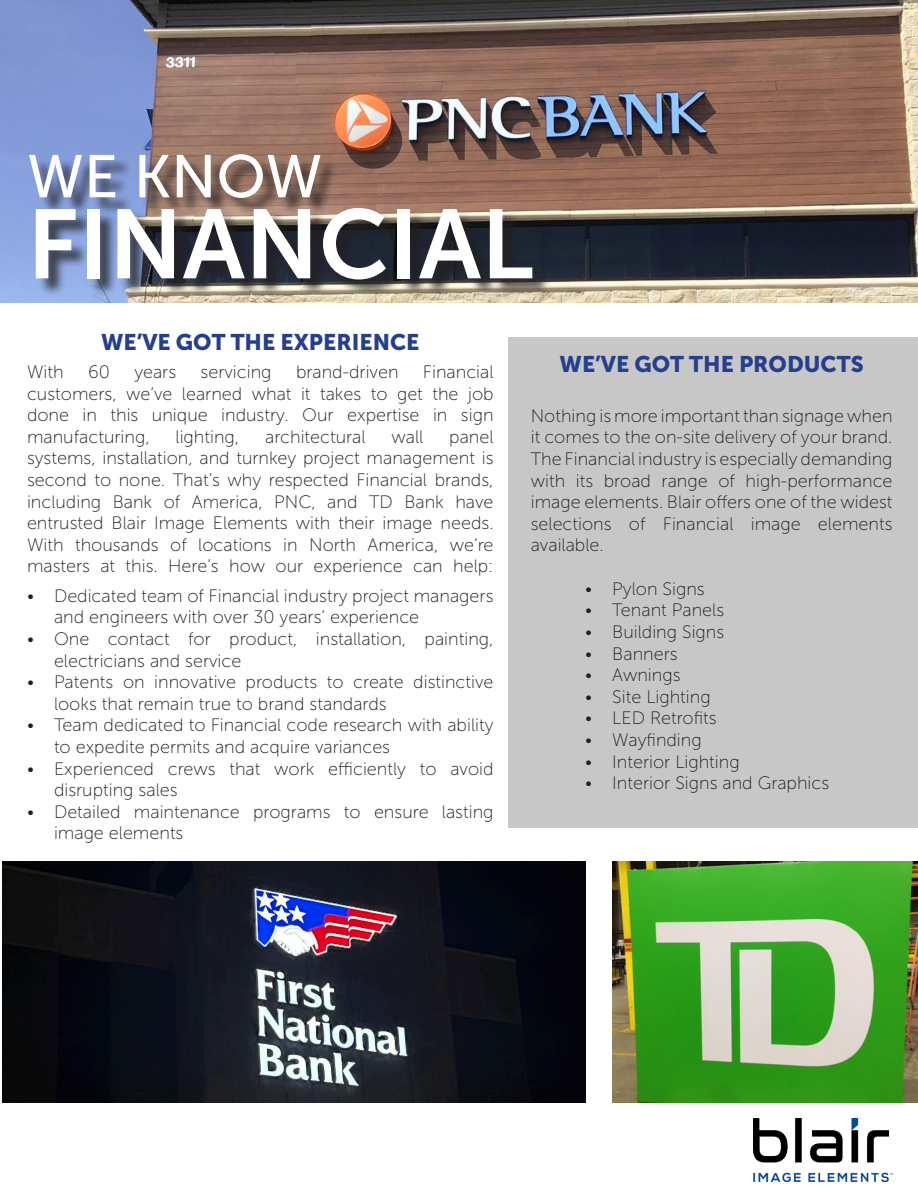
<style>
.page{position:relative;width:918px;height:1188px;background:#fff}
.page>*{position:absolute;margin:0;border:0;box-sizing:border-box;transform-origin:0 0}
.t1{font:97.5px "Museo Sans 700";color:#fff}
.t2{font:60px "Museo Sans 500";color:#fff}
.t3{font:22.5px "Museo Sans 900";color:#253f8e}
.t4{font:18px/21.6px "Museo Sans 100";color:#231f20}
</style>
<div class="page">
<div style="left:508px;top:337px;width:410px;height:490px;background:#c8c7c7"></div>
<img style="left:0;top:0;width:918px;height:302px">
<img style="left:612px;top:861px;width:306px;height:242px">
<img style="left:753px;top:1118px;width:140px;height:64px">
<div style="left:32px;top:157px;width:306px;height:59px;background:#231f20;opacity:.75"></div>
<div style="left:38px;top:210px;width:513px;height:88px;background:#231f20;opacity:.75"></div>
<img style="left:2px;top:861px;width:583px;height:242px">
<p class="t2" style="left:27px;top:144px;width:297px">WE KNOW</p>
<p class="t1" style="left:27px;top:190px;width:508px">FINANCIAL</p>
<p class="t3" style="left:101px;top:330px;width:320px">WE’VE GOT THE EXPERIENCE</p>
<p class="t4" style="left:27px;top:361px;width:38px">With</p>
<p class="t4" style="left:88px;top:361px;width:23px">60</p>
<p class="t4" style="left:134px;top:361px;width:43px">years</p>
<p class="t4" style="left:201px;top:361px;width:72px">servicing</p>
<p class="t4" style="left:296px;top:361px;width:104px">brand-driven</p>
<p class="t4" style="left:423px;top:361px;width:72px">Financial</p>
<p class="t3" style="left:560px;top:351px;width:306px">WE’VE GOT THE PRODUCTS</p>
<p class="t4" style="left:27px;top:383px;width:468px">customers, we’ve learned what it takes to get the job</p>
<p class="t4" style="left:27px;top:404px;width:468px">done in this unique industry. Our expertise in sign</p>
<p class="t4" style="left:27px;top:426px;width:124px">manufacturing,</p>
<p class="t4" style="left:176px;top:426px;width:65px">lighting,</p>
<p class="t4" style="left:265px;top:426px;width:102px">architectural</p>
<p class="t4" style="left:392px;top:426px;width:33px">wall</p>
<p class="t4" style="left:531px;top:405px;width:363px;text-align:justify">Nothing is more important than signage when it comes to the on-site delivery of your brand.<br>The Financial industry is especially demanding with its broad range of high-performance image elements. Blair offers one of the widest selections of Financial image elements available.</p>
<p class="t4" style="left:27px;top:426px;width:468px;text-align:justify;text-indent:422px">panel systems, installation, and turnkey project management is second to none. That’s why respected Financial brands, including Bank of America, PNC, and TD Bank have entrusted Blair Image Elements with their image needs.<br>With thousands of locations in North America, we’re masters at this. Here’s how our experience can help:</p>
<p class="t4" style="left:54px;top:585px;width:441px;text-indent:-27px">• Dedicated team of Financial industry project managers and engineers with over 30 years’ experience</p>
<p class="t4" style="left:54px;top:628px;width:441px;text-indent:-27px">• One contact for product, installation, painting, electricians and service</p>
<p class="t4" style="left:54px;top:671px;width:441px;text-indent:-27px">• Patents on innovative products to create distinctive looks that remain true to brand standards</p>
<p class="t4" style="left:54px;top:715px;width:441px;text-indent:-27px">• Team dedicated to Financial code research with ability to expedite permits and acquire variances</p>
<p class="t4" style="left:54px;top:758px;width:441px;text-indent:-27px">• Experienced crews that work efficiently to avoid disrupting sales</p>
<p class="t4" style="left:54px;top:801px;width:441px;text-indent:-27px">• Detailed maintenance programs to ensure lasting image elements</p>
<p class="t4" style="left:585px;top:578px;width:121px">• Pylon Signs</p>
<p class="t4" style="left:585px;top:600px;width:140px">• Tenant Panels</p>
<p class="t4" style="left:585px;top:621px;width:141px">• Building Signs</p>
<p class="t4" style="left:585px;top:643px;width:94px">• Banners</p>
<p class="t4" style="left:585px;top:664px;width:97px">• Awnings</p>
<p class="t4" style="left:585px;top:686px;width:127px">• Site Lighting</p>
<p class="t4" style="left:585px;top:708px;width:133px">• LED Retrofits</p>
<p class="t4" style="left:585px;top:729px;width:118px">• Wayfinding</p>
<p class="t4" style="left:585px;top:751px;width:156px">• Interior Lighting</p>
<p class="t4" style="left:585px;top:772px;width:246px">• Interior Signs and Graphics</p>
</div>
